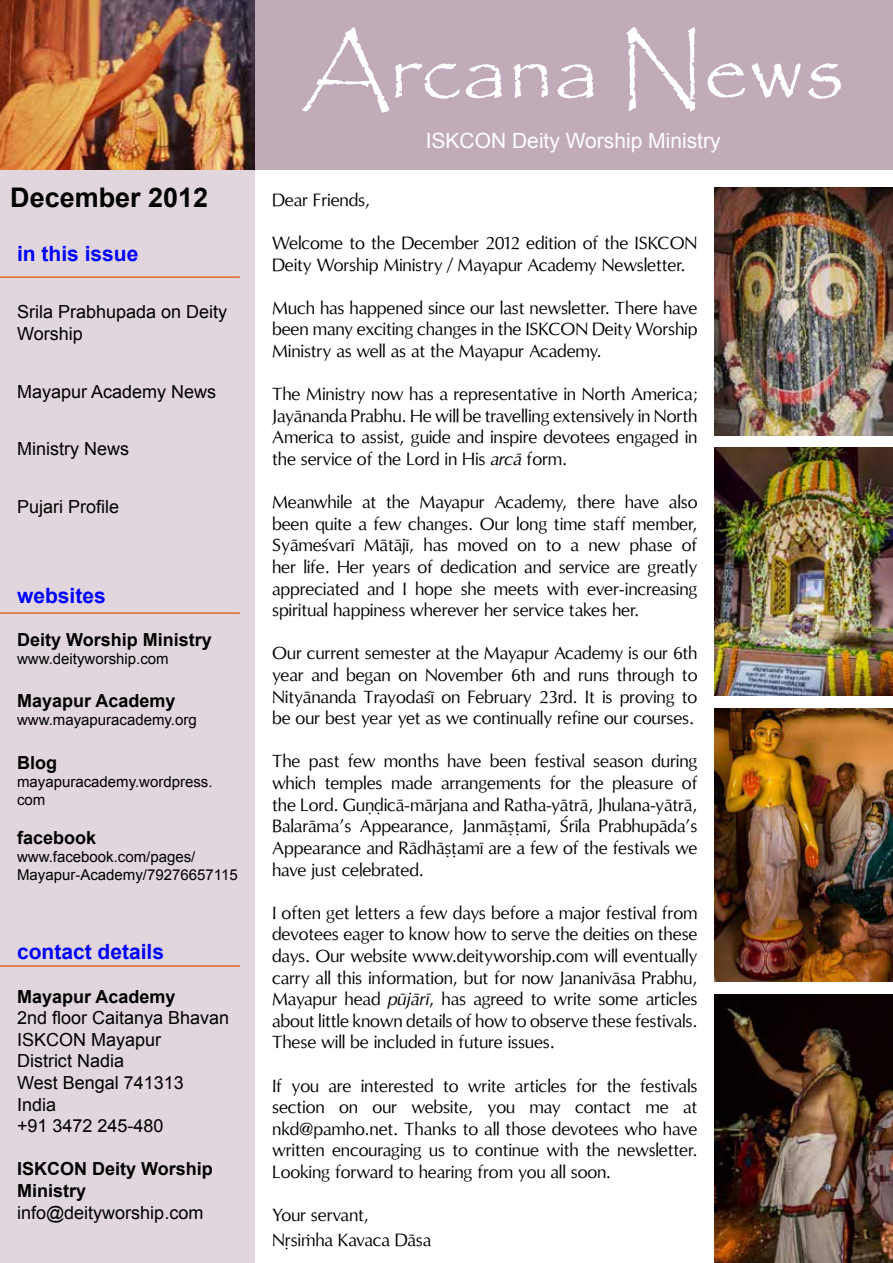
<style>
.page{position:relative;width:893px;height:1263px;background:#fff}
.page>*{position:absolute;margin:0;border:0;box-sizing:border-box;transform-origin:0 0}
.t1{font:90px "Papyrus";color:#fff}
.t2{font:700 27px "Arial";color:#000}
.t3{font:700 21px "Arial";color:#00f}
.t4{font:21px "Arial";color:#fff}
.t5{font:18px/21.6px "Sca Optima";color:#000;text-align:justify}
.t6{font:18px/21.6px "Arial";color:#000}
.t7{font:700 18px/21.6px "Arial";color:#000}
.t8{font:15px/18px "Arial";color:#000}
.s1{font-style:italic}
</style>
<div class="page">
<div style="left:0;top:0;width:893px;height:169px;background:#c1abb8"></div>
<div style="left:0;top:157px;width:254px;height:1106px;background:#e1d6de"></div>
<img style="left:0;top:0;width:254px;height:169px">
<hr style="left:0;top:612px;width:240px;height:2px;background:#e06626">
<hr style="left:0;top:276px;width:240px;height:2px;background:#e06626">
<img style="left:714px;top:994px;width:179px;height:269px">
<img style="left:714px;top:709px;width:179px;height:273px">
<img style="left:714px;top:187px;width:179px;height:248px">
<img style="left:714px;top:448px;width:179px;height:248px">
<hr style="left:0;top:965px;width:240px;height:2px;background:#e06626">
<h2 class="t2" style="left:10px;top:179px;width:200px">December 2012</h2>
<p class="t3" style="left:17px;top:239px;width:123px">in this issue</p>
<p class="t6" style="left:17px;top:302px;width:212px">Srila Prabhupada on Deity<br>Worship</p>
<p class="t6" style="left:17px;top:381px;width:201px">Mayapur Academy News</p>
<p class="t6" style="left:17px;top:438px;width:113px">Ministry News</p>
<p class="t6" style="left:17px;top:496px;width:104px">Pujari Profile</p>
<p class="t3" style="left:17px;top:581px;width:90px">websites</p>
<p class="t7" style="left:17px;top:629px;width:196px">Deity Worship Ministry</p>
<p class="t8" style="left:17px;top:650px;width:153px">www.deityworship.com</p>
<p class="t7" style="left:17px;top:691px;width:160px">Mayapur Academy</p>
<p class="t8" style="left:17px;top:711px;width:181px">www.mayapuracademy.org</p>
<p class="t7" style="left:17px;top:752px;width:41px">Blog</p>
<p class="t8" style="left:17px;top:772px;width:197px">mayapuracademy.wordpress. com</p>
<p class="t7" style="left:17px;top:827px;width:81px">facebook</p>
<p class="t8" style="left:17px;top:848px;width:222px">www.facebook.com/pages/<br>Mayapur-Academy/79276657115</p>
<p class="t3" style="left:17px;top:938px;width:149px">contact details</p>
<p class="t7" style="left:17px;top:986px;width:160px">Mayapur Academy</p>
<p class="t6" style="left:17px;top:1007px;width:214px">2nd floor Caitanya Bhavan<br>ISKCON Mayapur<br>District Nadia<br>West Bengal 741313<br>India<br>+91 3472 245-480</p>
<p class="t7" style="left:17px;top:1159px;width:197px">ISKCON Deity Worship<br>Ministry</p>
<p class="t6" style="left:17px;top:1202px;width:188px">info@deityworship.com</p>
<h1 class="t1" style="left:302px;top:14px;width:544px">Arcana News</h1>
<p class="t4" style="left:426px;top:127px;width:296px">ISKCON Deity Worship Ministry</p>
<p class="t5" style="left:272px;top:188px;width:100px">Dear Friends,</p>
<p class="t5" style="left:272px;top:231px;width:427px">Welcome to the December 2012 edition of the ISKCON<br>Deity Worship Ministry / Mayapur Academy Newsletter.</p>
<p class="t5" style="left:272px;top:296px;width:427px">Much has happened since our last newsletter. There have been many exciting changes in the ISKCON Deity Worship Ministry as well as at the Mayapur Academy.</p>
<p class="t5" style="left:272px;top:382px;width:427px">The Ministry now has a representative in North America; Jayänanda Prabhu. He will be travelling extensively in North America to assist, guide and inspire devotees engaged in the service of the Lord in His <span class="s1">arcä</span> form.</p>
<p class="t5" style="left:272px;top:490px;width:427px">Meanwhile at the Mayapur Academy, there have also been quite a few changes. Our long time staff member, Syämeçvaré Mätäjé, has moved on to a new phase of her life. Her years of dedication and service are greatly appreciated and I hope she meets with ever-increasing spiritual happiness wherever her service takes her.</p>
<p class="t5" style="left:272px;top:642px;width:427px">Our current semester at the Mayapur Academy is our 6th year and began on November 6th and runs through to Nityänanda Trayodaçé on February 23rd. It is proving to be our best year yet as we continually refine our courses.</p>
<p class="t5" style="left:272px;top:750px;width:427px">The past few months have been festival season during which temples made arrangements for the pleasure of the Lord. Guëòicä-märjana and Ratha-yäträ, Jhulana-yäträ, Balaräma’s Appearance, Janmäñöamé, Çréla Prabhupäda’s Appearance and Rädhäñöamé are a few of the festivals we have just celebrated.</p>
<p class="t5" style="left:272px;top:901px;width:427px">I often get letters a few days before a major festival from devotees eager to know how to serve the deities on these days. Our website www.deityworship.com will eventually carry all this information, but for now Jananiväsa Prabhu, Mayapur head <span class="s1">püjäré</span>, has agreed to write some articles about little known details of how to observe these festivals.<br>These will be included in future issues.</p>
<p class="t5" style="left:272px;top:1074px;width:427px">If you are interested to write articles for the festivals section on our website, you may contact me at nkd@pamho.net. Thanks to all those devotees who have written encouraging us to continue with the newsletter.<br>Looking forward to hearing from you all soon.</p>
<p class="t5" style="left:272px;top:1201px;width:161px;line-height:25.2px">Your servant,<br>Nåsiàha Kavaca Däsa</p>
</div>
